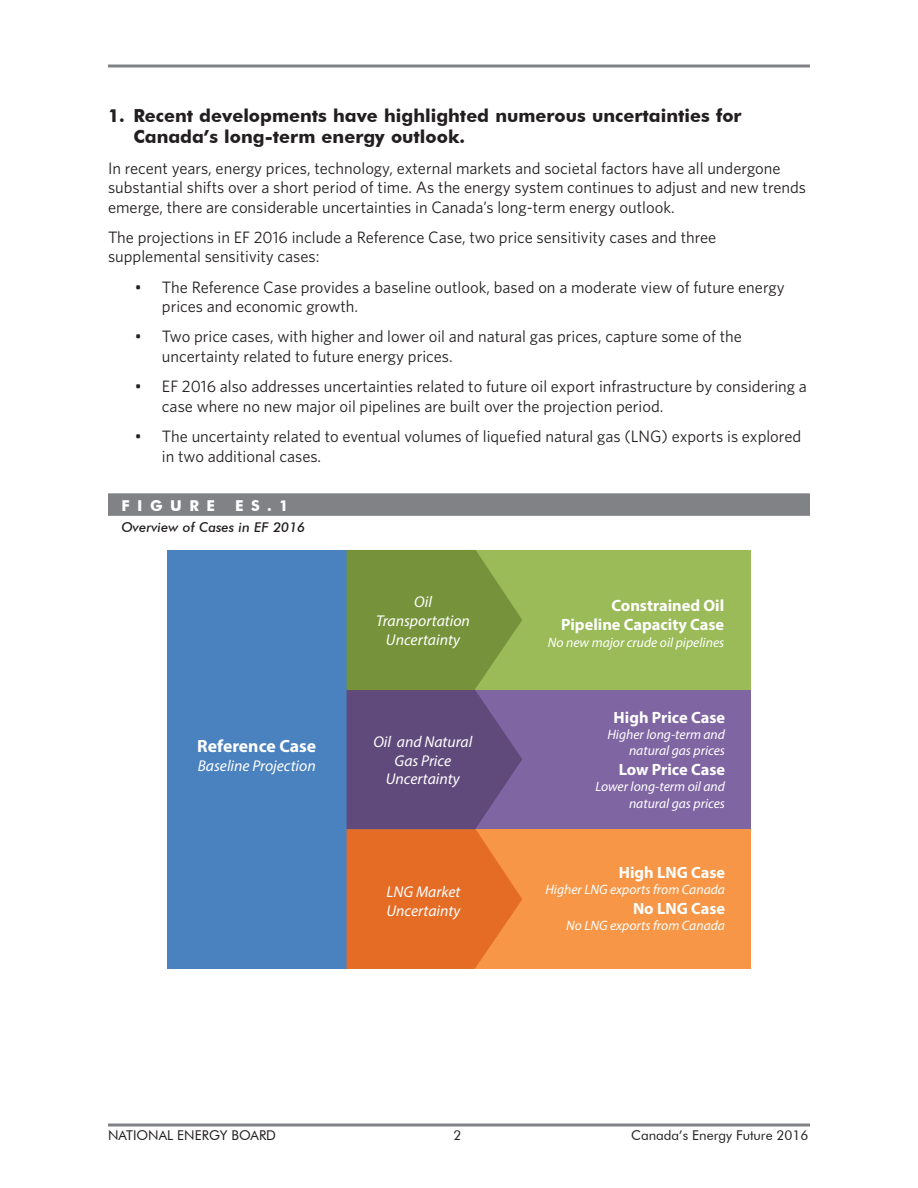
<style>
.page{position:relative;width:918px;height:1188px;background:#fff}
.page>*{position:absolute;margin:0;border:0;box-sizing:border-box;transform-origin:0 0}
.t1{font:700 18px/21.6px "Futura BT";color:#231f20}
.t2{font:700 17.7px "Myriad Pro";color:#fff}
.t3{font:16.5px/19.5px "Whitney";color:#231f20}
.t4{font:700 16.35px/19.6px "Myriad Pro";color:#fff;text-align:right}
.t5{font:italic 15.75px/18.8px "Myriad Pro";color:#fff;text-align:center}
.t6{font:700 15px "Futura BT";letter-spacing:.5em;color:#fff}
.t7{font:italic 13.65px/16.4px "Myriad Pro";color:#fff;text-align:right}
.t8{font:13.5px "Futura BT";color:#231f20}
.t9{font:italic 500 13.5px "Futura BT";color:#231f20}
</style>
<div class="page">
<svg style="left:108px;top:64px;width:702px;height:4px;background:#9fa1a3"></svg>
<hr style="left:108px;top:1124px;width:702px;height:2px;background:#808285">
<div style="left:108px;top:493px;width:702px;height:23px;background:#808285"></div>
<div style="left:347px;top:550px;width:404px;height:140px;background:#9abb58"></div>
<div style="left:347px;top:690px;width:404px;height:140px;background:#8065a3"></div>
<div style="left:347px;top:829px;width:404px;height:140px;background:#f79646"></div>
<div style="left:167px;top:550px;width:180px;height:419px;background:#4a81bf"></div>
<svg style="left:347px;top:550px;width:175px;height:419px;background:#97724d"></svg>
<p class="t1" style="left:134px;top:104px;width:610px;text-indent:-26px">1. Recent developments have highlighted numerous uncertainties for<br>Canada’s long-term energy outlook.</p>
<p class="t3" style="left:108px;top:158px;width:700px">In recent years, energy prices, technology, external markets and societal factors have all undergone substantial shifts over a short period of time. As the energy system continues to adjust and new trends emerge, there are considerable uncertainties in Canada’s long-term energy outlook.</p>
<p class="t3" style="left:108px;top:227px;width:610px">The projections in EF 2016 include a Reference Case, two price sensitivity cases and three supplemental sensitivity cases:</p>
<p class="t3" style="left:162px;top:277px;width:624px;text-indent:-27px">• The Reference Case provides a baseline outlook, based on a moderate view of future energy prices and economic growth.</p>
<p class="t3" style="left:162px;top:327px;width:582px;text-indent:-27px">• Two price cases, with higher and lower oil and natural gas prices, capture some of the uncertainty related to future energy prices.</p>
<p class="t3" style="left:162px;top:376px;width:647px;text-indent:-27px">• EF 2016 also addresses uncertainties related to future oil export infrastructure by considering a case where no new major oil pipelines are built over the projection period.</p>
<p class="t3" style="left:162px;top:426px;width:641px;text-indent:-27px">• The uncertainty related to eventual volumes of liquefied natural gas (LNG) exports is explored in two additional cases.</p>
<p class="t6" style="left:122px;top:496px;width:95px">FIGURE</p>
<p class="t6" style="left:235px;top:496px;width:55px">ES.1</p>
<p class="t9" style="left:122px;top:519px;width:185px">Overview of Cases in EF 2016</p>
<p class="t2" style="left:197px;top:734px;width:120px">Reference Case</p>
<p class="t5" style="left:198px;top:756px;width:120px">Baseline Projection</p>
<p class="t5" style="left:376px;top:592px;width:95px">Oil<br>Transportation<br>Uncertainty</p>
<p class="t5" style="left:373px;top:732px;width:100px">Oil and Natural<br>Gas Price<br>Uncertainty</p>
<p class="t5" style="left:386px;top:882px;width:76px;text-align:left">LNG Market<br>Uncertainty</p>
<p class="t4" style="left:561px;top:595px;width:165px">Constrained Oil<br>Pipeline Capacity Case</p>
<p class="t7" style="left:548px;top:634px;width:178px">No new major crude oil pipelines</p>
<p class="t4" style="left:614px;top:707px;width:113px">High Price Case</p>
<p class="t7" style="left:607px;top:726px;width:119px">Higher long-term and natural gas prices</p>
<p class="t4" style="left:619px;top:759px;width:108px">Low Price Case</p>
<p class="t7" style="left:595px;top:778px;width:131px">Lower long-term oil and natural gas prices</p>
<p class="t4" style="left:619px;top:862px;width:108px">High LNG Case</p>
<p class="t7" style="left:545px;top:882px;width:181px">Higher LNG exports from Canada</p>
<p class="t4" style="left:633px;top:898px;width:94px">No LNG Case</p>
<p class="t7" style="left:566px;top:918px;width:160px">No LNG exports from Canada</p>
<p class="t8" style="left:108px;top:1127px;width:170px">NATIONAL ENERGY BOARD</p>
<p class="t8" style="left:454px;top:1127px;width:9px">2</p>
<p class="t8" style="left:631px;top:1127px;width:179px">Canada’s Energy Future 2016</p>
</div>
